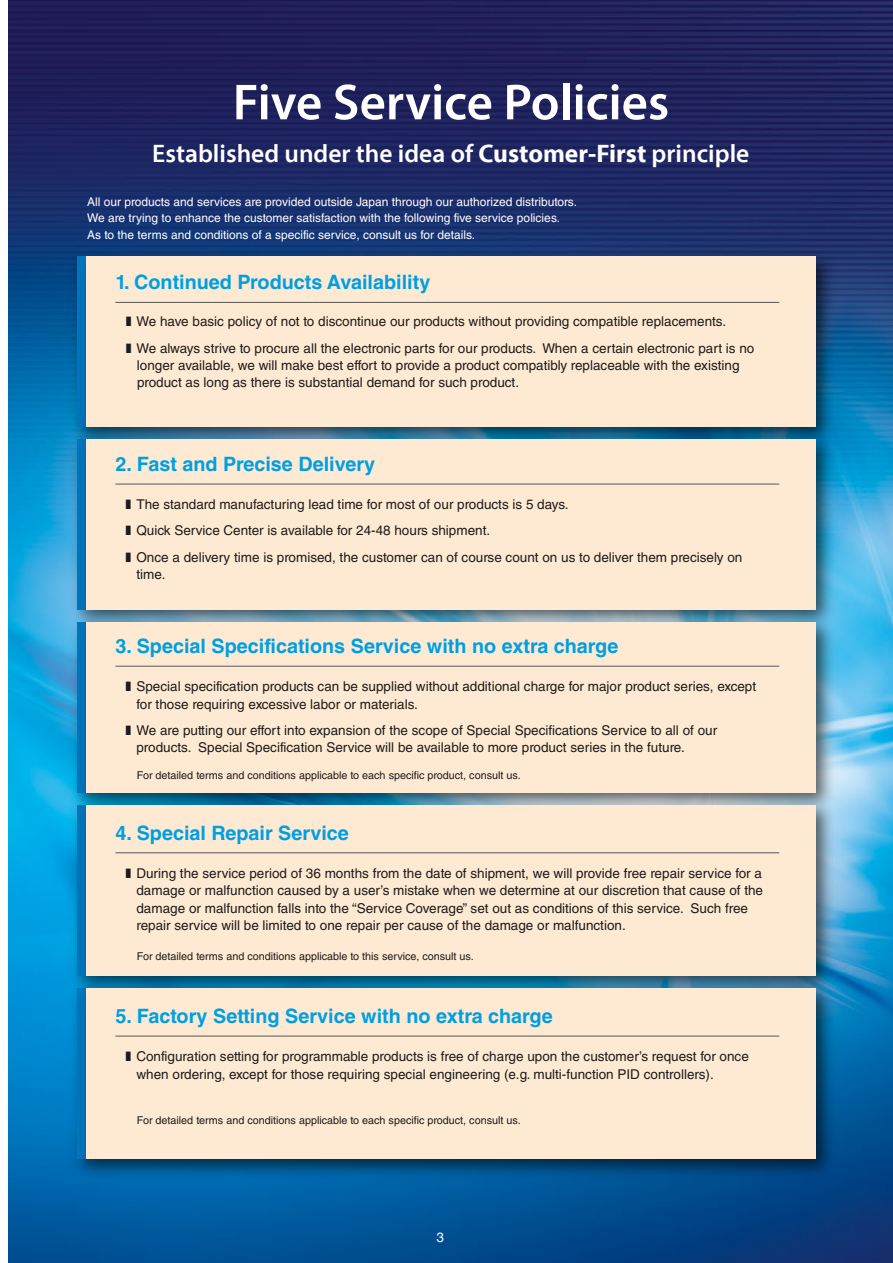
<style>
.page{position:relative;width:893px;height:1263px;background:#fff}
.page>*{position:absolute;margin:0;border:0;box-sizing:border-box;transform-origin:0 0}
.t1{font:600 51px "Myriad Pro";color:#fff}
.t2{font:600 25.5px "Myriad Pro";color:#fff}
.t3{font:700 19.8px "Helvetica LT Std";color:#009fe3}
.t4{font:13.5px/17.2px "Helvetica LT Std";color:#1c1c1b}
.t5{font:13.5px "Helvetica LT Std";color:#fff}
.t6{font:12px/16.5px "Helvetica LT Std";color:#fff}
.t7{font:10.8px "Helvetica LT Std";color:#1c1c1b}
.s1{font-weight:700}
</style>
<div class="page">
<img style="left:9px;top:0;width:884px;height:1263px">
<img style="left:65px;top:244px;width:8px;height:183px">
<img style="left:65px;top:427px;width:8px;height:183px">
<img style="left:65px;top:610px;width:8px;height:182px">
<img style="left:65px;top:792px;width:8px;height:184px">
<img style="left:65px;top:976px;width:8px;height:209px">
<img style="left:73px;top:244px;width:768px;height:183px">
<div style="left:86px;top:257px;width:730px;height:170px;background:#feead3"></div>
<img style="left:73px;top:427px;width:768px;height:183px">
<div style="left:86px;top:440px;width:730px;height:170px;background:#feead3"></div>
<img style="left:73px;top:610px;width:768px;height:182px">
<div style="left:86px;top:622px;width:730px;height:171px;background:#feead3"></div>
<img style="left:73px;top:792px;width:768px;height:184px">
<div style="left:86px;top:805px;width:730px;height:171px;background:#feead3"></div>
<img style="left:73px;top:976px;width:768px;height:209px">
<div style="left:86px;top:989px;width:730px;height:170px;background:#feead3"></div>
<hr style="left:115px;top:302px;width:664px;height:1px;background:#575756">
<hr style="left:115px;top:484px;width:664px;height:1px;background:#575756">
<hr style="left:115px;top:666px;width:664px;height:1px;background:#575756">
<hr style="left:115px;top:852px;width:664px;height:1px;background:#575756">
<hr style="left:115px;top:1036px;width:664px;height:1px;background:#575756">
<h1 class="t1" style="left:233px;top:70px;width:438px">Five Service Policies</h1>
<h2 class="t2" style="left:152px;top:138px;width:599px">Established under the idea of <span class="s1">Customer-First</span> principle</h2>
<p class="t6" style="left:87px;top:193px;width:491px">All our products and services are provided outside Japan through our authorized distributors.<br>We are trying to enhance the customer satisfaction with the following five service policies.<br>As to the terms and conditions of a specific service, consult us for details.</p>
<h3 class="t3" style="left:115px;top:270px;width:316px">1. Continued Products Availability</h3>
<p class="t4" style="left:126px;top:313px;width:602px">■ We have basic policy of not to discontinue our products without providing compatible replacements.</p>
<p class="t4" style="left:137px;top:339px;width:619px;text-indent:-11px">■ We always strive to procure all the electronic parts for our products. When a certain electronic part is no longer available, we will make best effort to provide a product compatibly replaceable with the existing product as long as there is substantial demand for such product.</p>
<h3 class="t3" style="left:115px;top:452px;width:261px">2. Fast and Precise Delivery</h3>
<p class="t4" style="left:126px;top:496px;width:444px">■ The standard manufacturing lead time for most of our products is 5 days.</p>
<p class="t4" style="left:126px;top:522px;width:366px">■ Quick Service Center is available for 24-48 hours shipment.</p>
<p class="t4" style="left:136px;top:548px;width:607px;text-indent:-10px">■ Once a delivery time is promised, the customer can of course count on us to deliver them precisely on time.</p>
<h3 class="t3" style="left:115px;top:634px;width:505px">3. Special Specifications Service with no extra charge</h3>
<p class="t4" style="left:136px;top:678px;width:621px;text-indent:-10px">■ Special specification products can be supplied without additional charge for major product series, except for those requiring excessive labor or materials.</p>
<p class="t4" style="left:136px;top:721px;width:582px;text-indent:-10px">■ We are putting our effort into expansion of the scope of Special Specifications Service to all of our products. Special Specification Service will be available to more product series in the future.</p>
<p class="t7" style="left:137px;top:769px;width:386px">For detailed terms and conditions applicable to each specific product, consult us.</p>
<h3 class="t3" style="left:115px;top:821px;width:235px">4. Special Repair Service</h3>
<p class="t4" style="left:136px;top:864px;width:628px;text-indent:-10px">■ During the service period of 36 months from the date of shipment, we will provide free repair service for a damage or malfunction caused by a user’s mistake when we determine at our discretion that cause of the damage or malfunction falls into the “Service Coverage” set out as conditions of this service. Such free repair service will be limited to one repair per cause of the damage or malfunction.</p>
<p class="t7" style="left:137px;top:950px;width:339px">For detailed terms and conditions applicable to this service, consult us.</p>
<h3 class="t3" style="left:115px;top:1004px;width:439px">5. Factory Setting Service with no extra charge</h3>
<p class="t4" style="left:136px;top:1048px;width:614px;text-indent:-10px">■ Configuration setting for programmable products is free of charge upon the customer’s request for once when ordering, except for those requiring special engineering (e.g. multi-function PID controllers).</p>
<p class="t7" style="left:137px;top:1114px;width:386px">For detailed terms and conditions applicable to each specific product, consult us.</p>
<p class="t5" style="left:437px;top:1230px;width:9px">3</p>
</div>
